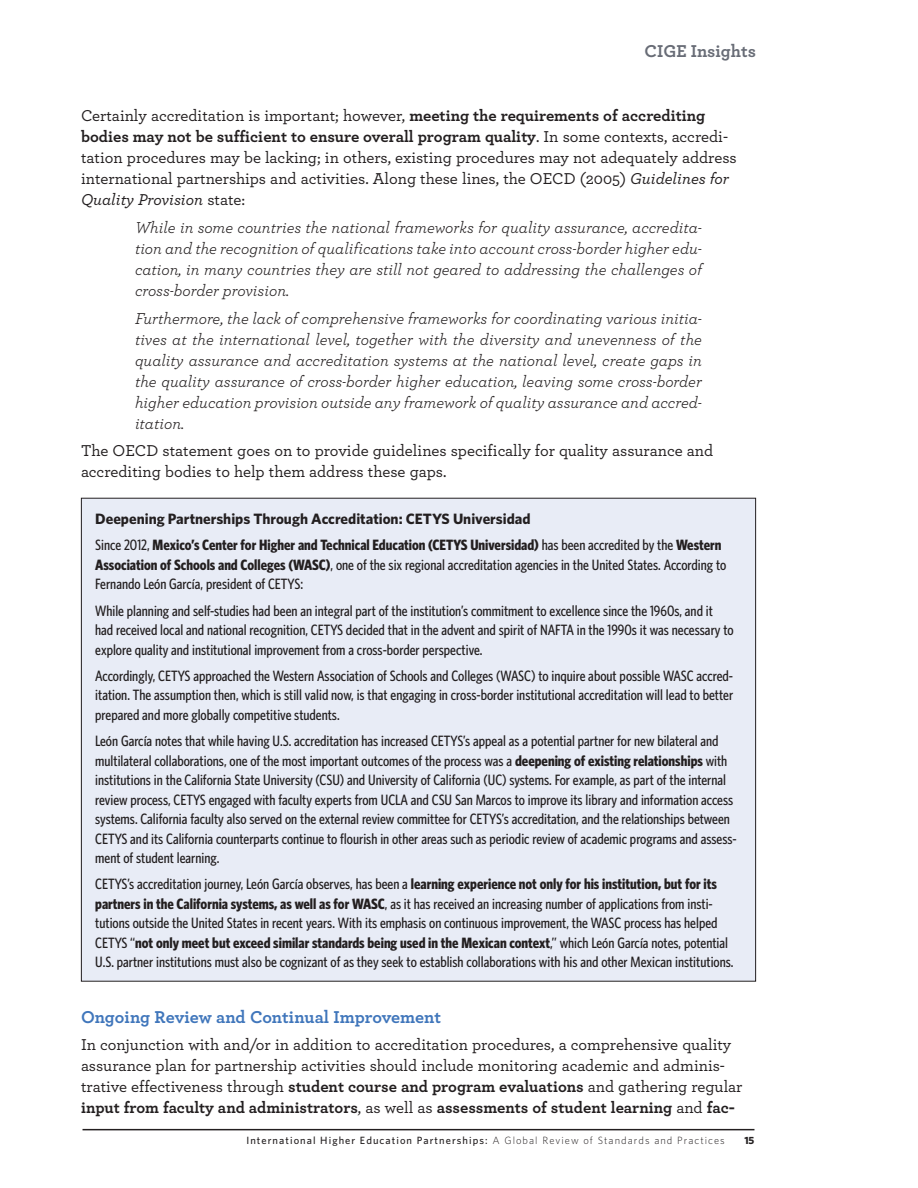
<style>
.page{position:relative;width:918px;height:1188px;background:#fff}
.page>*{position:absolute;margin:0;border:0;box-sizing:border-box;transform-origin:0 0}
.subSUBHEAD{font:700 18px "Archer";color:#4076bb}
.t1{font:700 18px "Archer";color:#686c76}
.body_no_indent{font:500 16.5px/21px "Archer";color:#231f20}
.body_citation{font:italic 16.5px/21px "Archer";color:#231f20;text-align:justify}
.t2{font:500 15px/19.5px "Whitney Condensed";color:#231f20}
.t3{font:700 15px/26.2px "Whitney Condensed";color:#231f20}
.t4{font:500 10.5px "Whitney";letter-spacing:.1em;color:#231f20}
.t5{font:700 10.5px "Whitney";color:#231f20}
.s1{font-weight:700}
.s2{font-style:italic}
.s3{font-family:"Whitney"}
.s4{font-weight:500}
.s5{font-weight:300}
</style>
<div class="page">
<hr style="left:83px;top:1129px;width:671px;height:1px;background:#231f20">
<div style="left:81px;top:498px;width:675px;height:483px;background:#e8ecf6"></div>
<p class="t1" style="left:644px;top:36px;width:113px">CIGE Insights</p>
<p class="body_no_indent" style="left:81px;top:104px;width:657px">Certainly accreditation is important; however, <span class="s1">meeting the requirements of accrediting bodies may not be sufficient to ensure overall program quality</span>. In some contexts, accredi&shy;tation procedures may be lacking; in others, existing procedures may not adequately address international partnerships and activities. Along these lines, the OECD (2005) <span class="s2">Guidelines for Quality Provision</span> state:</p>
<p class="body_citation" style="left:135px;top:216px;width:569px">While in some countries the national frameworks for quality assurance, accredita&shy;tion and the recognition of qualifications take into account cross-border higher edu&shy;cation, in many countries they are still not geared to addressing the challenges of cross-border provision.</p>
<p class="body_citation" style="left:135px;top:307px;width:569px">Furthermore, the lack of comprehensive frameworks for coordinating various initia&shy;tives at the international level, together with the diversity and unevenness of the quality assurance and accreditation systems at the national level, create gaps in the quality assurance of cross-border higher education, leaving some cross-border higher education provision outside any framework of quality assurance and accred&shy;itation.</p>
<p class="body_no_indent" style="left:81px;top:440px;width:634px">The OECD statement goes on to provide guidelines specifically for quality assurance and accrediting bodies to help them address these gaps.</p>
<p class="t3" style="left:95px;top:505px;width:628px"><span class="s3">Deepening Partnerships Through Accreditation: CETYS Universidad<br></span><span class="s4">Since 2012,</span> Mexico’s Center for Higher and Technical Education (CETYS Universidad) <span class="s4">has been accredited by the</span> Western</p>
<p class="t2" style="left:95px;top:554px;width:633px"><span class="s1">Association of Schools and Colleges (WASC)</span>, one of the six regional accreditation agencies in the United States. According to<br>Fernando León García, president of CETYS:</p>
<p class="t2" style="left:95px;top:600px;width:640px">While planning and self-studies had been an integral part of the institution’s commitment to excellence since the 1960s, and it had received local and national recognition, CETYS decided that in the advent and spirit of NAFTA in the 1990s it was necessary to explore quality and institutional improvement from a cross-border perspective.</p>
<p class="t2" style="left:95px;top:665px;width:639px;text-align:justify">Accordingly, CETYS approached the Western Association of Schools and Colleges (WASC) to inquire about possible WASC accred&shy;itation. The assumption then, which is still valid now, is that engaging in cross-border institutional accreditation will lead to better prepared and more globally competitive students.</p>
<p class="t2" style="left:95px;top:731px;width:643px">León García notes that while having U.S. accreditation has increased CETYS’s appeal as a potential partner for new bilateral and multilateral collaborations, one of the most important outcomes of the process was a <span class="s1">deepening of existing relationships</span> with institutions in the California State University (CSU) and University of California (UC) systems. For example, as part of the internal review process, CETYS engaged with faculty experts from UCLA and CSU San Marcos to improve its library and information access systems. California faculty also served on the external review committee for CETYS’s accreditation, and the relationships between CETYS and its California counterparts continue to flourish in other areas such as periodic review of academic programs and assess&shy;ment of student learning.</p>
<p class="t2" style="left:95px;top:874px;width:640px">CETYS’s accreditation journey, León García observes, has been a <span class="s1">learning experience not only for his institution, but for its partners in the California systems, as well as for WASC</span>, as it has received an increasing number of applications from insti&shy;tutions outside the United States in recent years. With its emphasis on continuous improvement, the WASC process has helped CETYS “<span class="s1">not only meet but exceed similar standards being used in the Mexican context</span>,” which León García notes, potential U.S. partner institutions must also be cognizant of as they seek to establish collaborations with his and other Mexican institutions.</p>
<p class="subSUBHEAD" style="left:81px;top:1003px;width:361px">Ongoing Review and Continual Improvement</p>
<p class="body_no_indent" style="left:81px;top:1034px;width:663px">In conjunction with and/or in addition to accreditation procedures, a comprehensive quality assurance plan for partnership activities should include monitoring academic and adminis&shy;trative effectiveness through <span class="s1">student course and program evaluations</span> and gathering regular <span class="s1">input from faculty and administrators</span>, as well as <span class="s1">assessments of student learning</span> and <span class="s1">fac-</span></p>
<p class="t4" style="left:246px;top:1133px;width:480px">International Higher Education Partnerships: <span class="s5">A Global Review of Standards and Practices</span></p>
<p class="t5" style="left:744px;top:1133px;width:12px">15</p>
</div>
